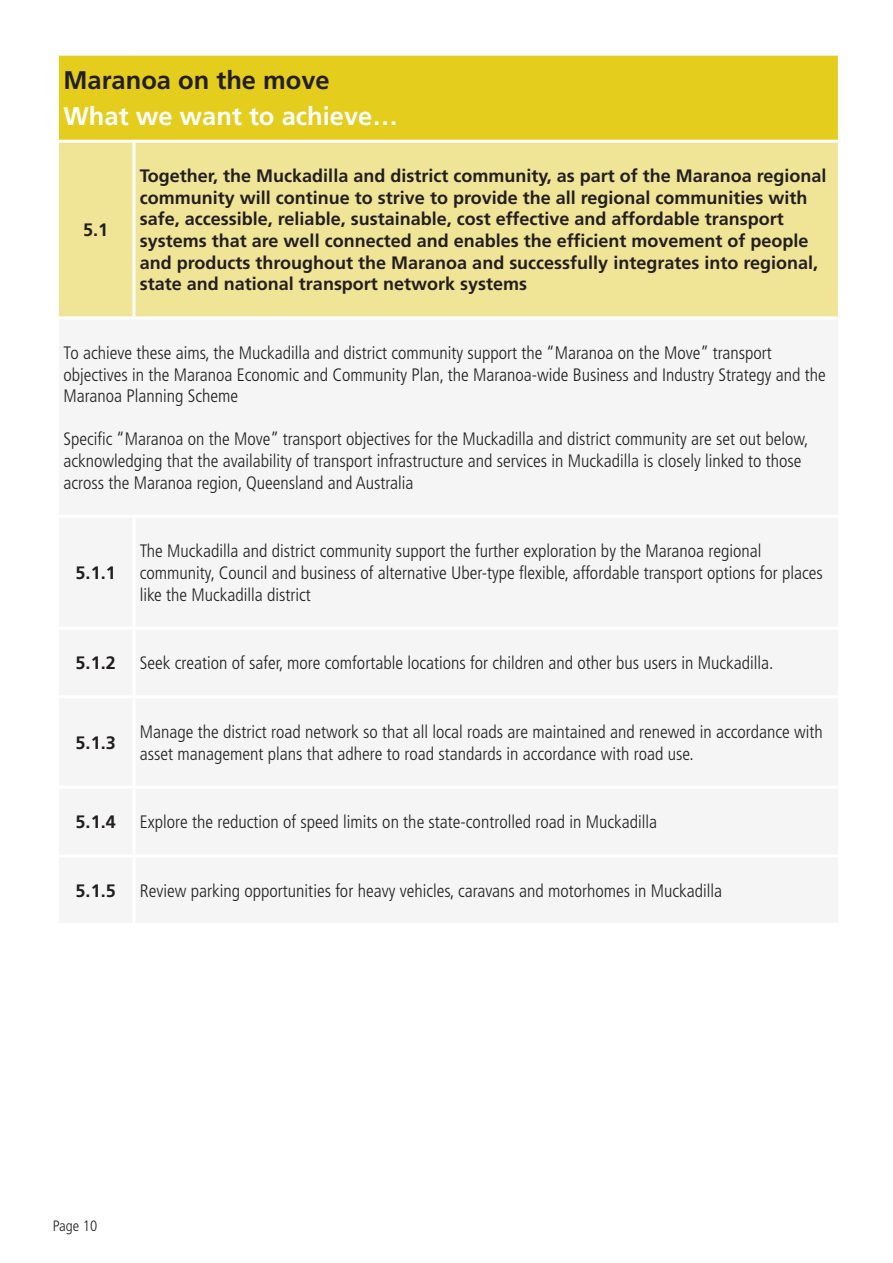
<style>
.page{position:relative;width:893px;height:1263px;background:#fff}
.page>*{position:absolute;margin:0;border:0;box-sizing:border-box;transform-origin:0 0}
.t1{font:700 25.5px "Frutiger LT Std";color:#fff}
.t2{font:700 25.5px "Frutiger LT Std";color:#231f20}
.t3{font:300 condensed 18px/21.6px "Frutiger LT Std";color:#231f20}
.t4{font:700 18px/21.6px "Frutiger LT Std";color:#231f20}
.t5{font:300 condensed 15px "Frutiger LT Std";color:#231f20}
</style>
<div class="page">
<div style="left:57px;top:54px;width:782px;height:87px;background:#e4cd1d"></div>
<div style="left:59px;top:143px;width:779px;height:173px;background:#f0e496"></div>
<hr style="left:56px;top:53px;width:78px;height:3px;background:#fff">
<hr style="left:56px;top:56px;width:3px;height:84px;background:#fff">
<hr style="left:134px;top:53px;width:707px;height:3px;background:#fff">
<hr style="left:838px;top:56px;width:3px;height:84px;background:#fff">
<hr style="left:56px;top:140px;width:78px;height:3px;background:#fff">
<hr style="left:134px;top:140px;width:707px;height:3px;background:#fff">
<hr style="left:132px;top:143px;width:3px;height:173px;background:#fff">
<p class="t2" style="left:63px;top:65px;width:268px">Maranoa on the move</p>
<p class="t1" style="left:63px;top:101px;width:336px">What we want to achieve…</p>
<p class="t4" style="left:83px;top:219px;width:27px">5.1</p>
<p class="t4" style="left:140px;top:165px;width:688px">Together, the Muckadilla and district community, as part of the Maranoa regional community will continue to strive to provide the all regional communities with safe, accessible, reliable, sustainable, cost effective and affordable transport systems that are well connected and enables the efficient movement of people and products throughout the Maranoa and successfully integrates into regional, state and national transport network systems</p>
<p class="t3" style="left:63px;top:342px;width:764px">To achieve these aims, the Muckadilla and district community support the “Maranoa on the Move” transport objectives in the Maranoa Economic and Community Plan, the Maranoa-wide Business and Industry Strategy and the<br>Maranoa Planning Scheme</p>
<p class="t3" style="left:63px;top:429px;width:747px">Specific “Maranoa on the Move” transport objectives for the Muckadilla and district community are set out below, acknowledging that the availability of transport infrastructure and services in Muckadilla is closely linked to those across the Maranoa region, Queensland and Australia</p>
<p class="t4" style="left:76px;top:562px;width:42px">5.1.1</p>
<p class="t3" style="left:140px;top:540px;width:684px">The Muckadilla and district community support the further exploration by the Maranoa regional community, Council and business of alternative Uber-type flexible, affordable transport options for places like the Muckadilla district</p>
<p class="t4" style="left:76px;top:652px;width:42px">5.1.2</p>
<p class="t3" style="left:140px;top:652px;width:635px">Seek creation of safer, more comfortable locations for children and other bus users in Muckadilla.</p>
<p class="t4" style="left:76px;top:732px;width:42px">5.1.3</p>
<p class="t3" style="left:140px;top:721px;width:684px">Manage the district road network so that all local roads are maintained and renewed in accordance with asset management plans that adhere to road standards in accordance with road use.</p>
<p class="t4" style="left:76px;top:811px;width:42px">5.1.4</p>
<p class="t3" style="left:140px;top:811px;width:519px">Explore the reduction of speed limits on the state-controlled road in Muckadilla</p>
<p class="t4" style="left:76px;top:880px;width:42px">5.1.5</p>
<p class="t3" style="left:140px;top:880px;width:584px">Review parking opportunities for heavy vehicles, caravans and motorhomes in Muckadilla</p>
<p class="t5" style="left:53px;top:1217px;width:46px">Page 10</p>
</div>
